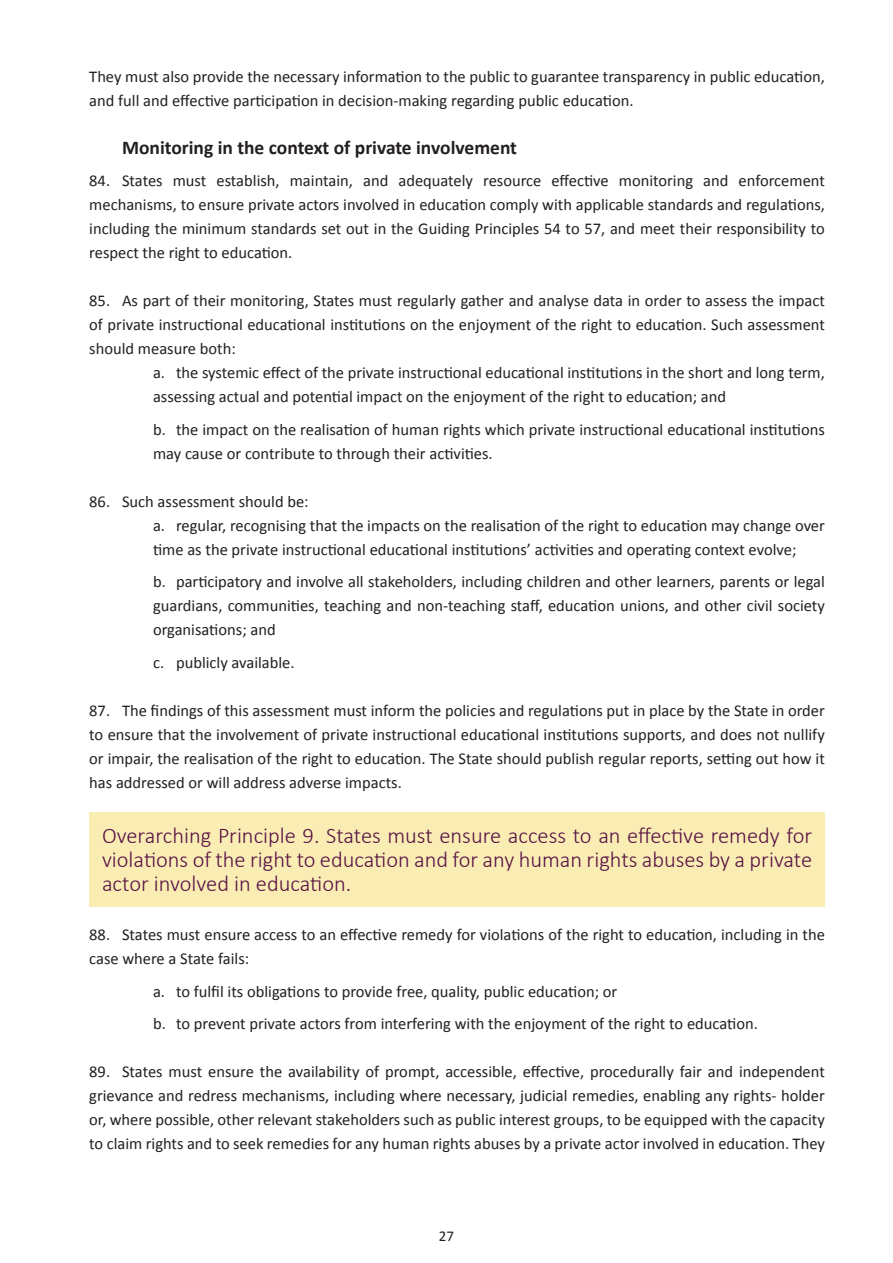
<style>
.page{position:relative;width:893px;height:1263px;background:#fff}
.page>*{position:absolute;margin:0;border:0;box-sizing:border-box;transform-origin:0 0}
.t1{font:300 22.5px/24px "Calibri";color:#581144;text-align:justify}
.t2{font:700 19.5px "Calibri";color:#231f20}
.t3{font:16.5px/24px "Calibri";color:#231f20}
.t4{font:15px "Calibri";color:#231f20}
</style>
<div class="page">
<div style="left:89px;top:812px;width:736px;height:95px;background:#faedb4"></div>
<p class="t3" style="left:89px;top:64px;width:737px">They must also provide the necessary information to the public to guarantee transparency in public education, and full and effective participation in decision-making regarding public education.</p>
<p class="t2" style="left:122px;top:135px;width:397px">Monitoring in the context of private involvement</p>
<p class="t3" style="left:89px;top:169px;width:737px;text-align:justify">84. States must establish, maintain, and adequately resource effective monitoring and enforcement mechanisms, to ensure private actors involved in education comply with applicable standards and regulations, including the minimum standards set out in the Guiding Principles 54 to 57, and meet their responsibility to respect the right to education.</p>
<p class="t3" style="left:89px;top:289px;width:737px;text-align:justify">85. As part of their monitoring, States must regularly gather and analyse data in order to assess the impact of private instructional educational institutions on the enjoyment of the right to education. Such assessment should measure both:</p>
<p class="t3" style="left:153px;top:361px;width:673px">a. the systemic effect of the private instructional educational institutions in the short and long term, assessing actual and potential impact on the enjoyment of the right to education; and</p>
<p class="t3" style="left:153px;top:417px;width:673px">b. the impact on the realisation of human rights which private instructional educational institutions may cause or contribute to through their activities.</p>
<p class="t3" style="left:153px;top:489px;width:673px;text-indent:-64px">86. Such assessment should be:<br>a. regular, recognising that the impacts on the realisation of the right to education may change over time as the private instructional educational institutions’ activities and operating context evolve;</p>
<p class="t3" style="left:153px;top:570px;width:673px;text-align:justify">b. participatory and involve all stakeholders, including children and other learners, parents or legal guardians, communities, teaching and non-teaching staff, education unions, and other civil society organisations; and</p>
<p class="t3" style="left:153px;top:650px;width:143px">c. publicly available.</p>
<p class="t3" style="left:89px;top:698px;width:737px;text-align:justify">87. The findings of this assessment must inform the policies and regulations put in place by the State in order to ensure that the involvement of private instructional educational institutions supports, and does not nullify or impair, the realisation of the right to education. The State should publish regular reports, setting out how it has addressed or will address adverse impacts.</p>
<h1 class="t1" style="left:102px;top:823px;width:712px">Overarching Principle 9. States must ensure access to an effective remedy for violations of the right to education and for any human rights abuses by a private actor involved in education.</h1>
<p class="t3" style="left:89px;top:923px;width:737px">88. States must ensure access to an effective remedy for violations of the right to education, including in the case where a State fails:</p>
<p class="t3" style="left:153px;top:975px;width:606px;line-height:32.5px">a. to fulfil its obligations to provide free, quality, public education; or<br>b. to prevent private actors from interfering with the enjoyment of the right to education.</p>
<p class="t3" style="left:89px;top:1060px;width:737px;text-align:justify">89. States must ensure the availability of prompt, accessible, effective, procedurally fair and independent grievance and redress mechanisms, including where necessary, judicial remedies, enabling any rights- holder or, where possible, other relevant stakeholders such as public interest groups, to be equipped with the capacity to claim rights and to seek remedies for any human rights abuses by a private actor involved in education. They</p>
<p class="t4" style="left:439px;top:1226px;width:17px">27</p>
</div>
